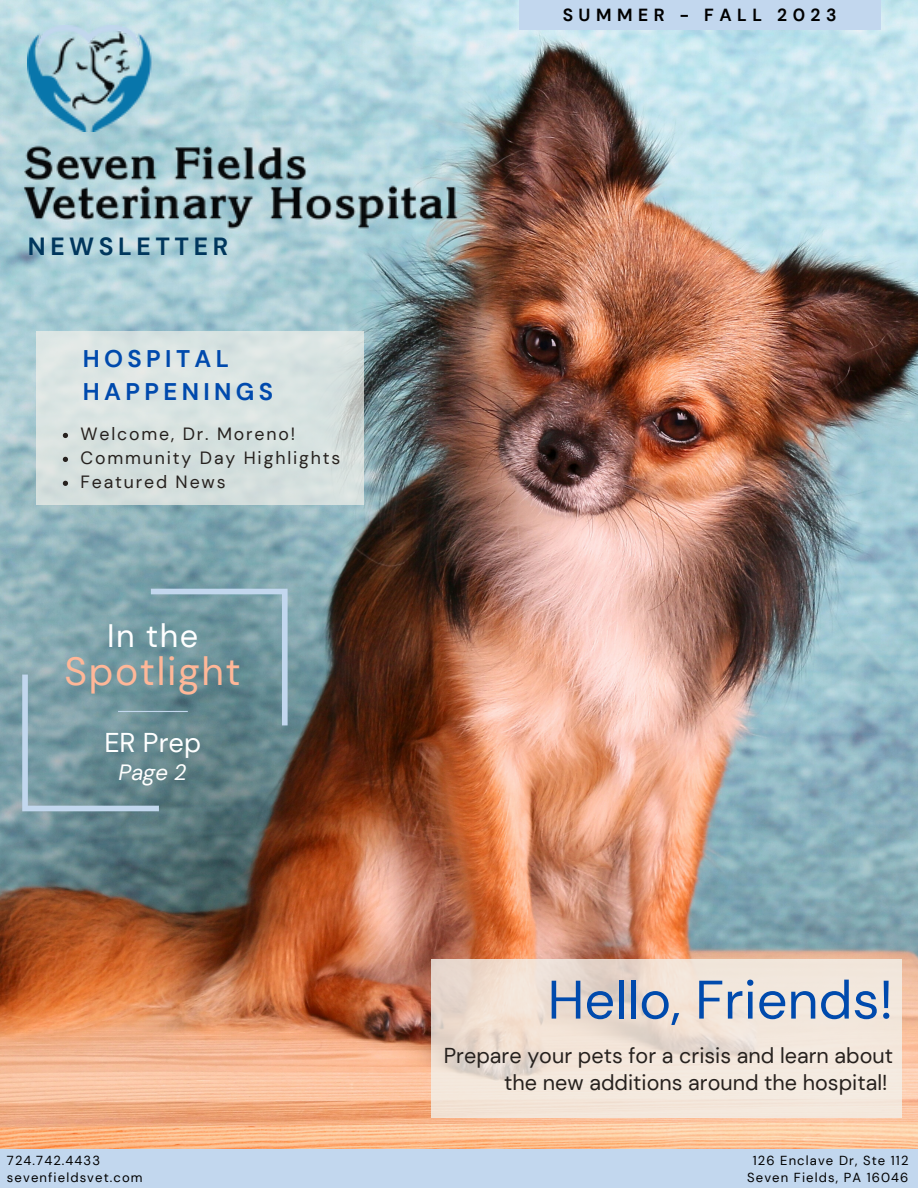
<style>
.page{position:relative;width:918px;height:1188px;background:#fff}
.page>*{position:absolute;margin:0;border:0;box-sizing:border-box;transform-origin:0 0}
.t1{font:54.15px "DM Sans";color:#004aad}
.t2{font:39.15px "DM Sans";letter-spacing:.045em;color:#ffb798}
.t3{font:32.4px "DM Sans";color:#fff}
.t4{font:27.15px "DM Sans";color:#fff}
.t5{font:700 24.9px "DM Sans";letter-spacing:.185em;color:#01375d}
.t6{font:700 24px/33.3px "DM Sans";letter-spacing:.185em;color:#004aad}
.t7{font:italic 22.05px "DM Sans";color:#fff}
.t8{font:21.6px/27px "DM Sans";color:#26211e;text-align:right}
.t9{font:17.7px "DM Sans";letter-spacing:.105em;color:#26211e}
.t10{font:700 17.55px "DM Sans";letter-spacing:.315em;color:#000}
.t11{font:13.05px "DM Sans";letter-spacing:.085em;color:#000}
</style>
<div class="page">
<img style="left:0;top:0;width:918px;height:1150px">
<div style="left:519px;top:0;width:361px;height:29px;background:#c2d7ee"></div>
<div style="left:0;top:1150px;width:918px;height:38px;background:#c2d7ee"></div>
<img style="left:28px;top:26px;width:126px;height:106px">
<svg style="left:431px;top:960px;width:471px;height:158px;background:#efe2d7"></svg>
<div style="left:36px;top:332px;width:327px;height:173px;background:#d8e2e0"></div>
<svg style="left:22px;top:589px;width:266px;height:222px;background:#73969e"></svg>
<hr style="left:118px;top:711px;width:70px;height:1px;background:#c2d7ee">
<img style="left:22px;top:141px;width:437px;height:92px">
<svg style="left:63px;top:433px;width:5px;height:5px"></svg>
<svg style="left:63px;top:457px;width:5px;height:5px"></svg>
<svg style="left:63px;top:481px;width:5px;height:5px"></svg>
<p class="t5" style="left:28px;top:231px;width:202px">NEWSLETTER</p>
<p class="t6" style="left:83px;top:342px;width:192px">HOSPITAL<br>HAPPENINGS</p>
<p class="t9" style="left:80px;top:423px;width:216px">Welcome, Dr. Moreno!</p>
<p class="t9" style="left:80px;top:447px;width:261px">Community Day Highlights</p>
<p class="t9" style="left:80px;top:470px;width:147px">Featured News</p>
<p class="t3" style="left:107px;top:615px;width:93px">In the</p>
<p class="t2" style="left:64px;top:647px;width:178px">Spotlight</p>
<p class="t4" style="left:104px;top:725px;width:98px">ER Prep</p>
<p class="t7" style="left:118px;top:758px;width:70px">Page 2</p>
<p class="t11" style="left:7px;top:1152px;width:95px">724.742.4433</p>
<p class="t11" style="left:7px;top:1169px;width:137px">sevenfieldsvet.com</p>
<p class="t10" style="left:563px;top:3px;width:275px">SUMMER - FALL 2023</p>
<p class="t1" style="left:548px;top:965px;width:347px">Hello, Friends!</p>
<p class="t8" style="left:444px;top:1042px;width:451px">Prepare your pets for a crisis and learn about the new additions around the hospital!</p>
<p class="t11" style="left:753px;top:1152px;width:157px">126 Enclave Dr, Ste 112</p>
<p class="t11" style="left:747px;top:1169px;width:163px">Seven Fields, PA 16046</p>
</div>
